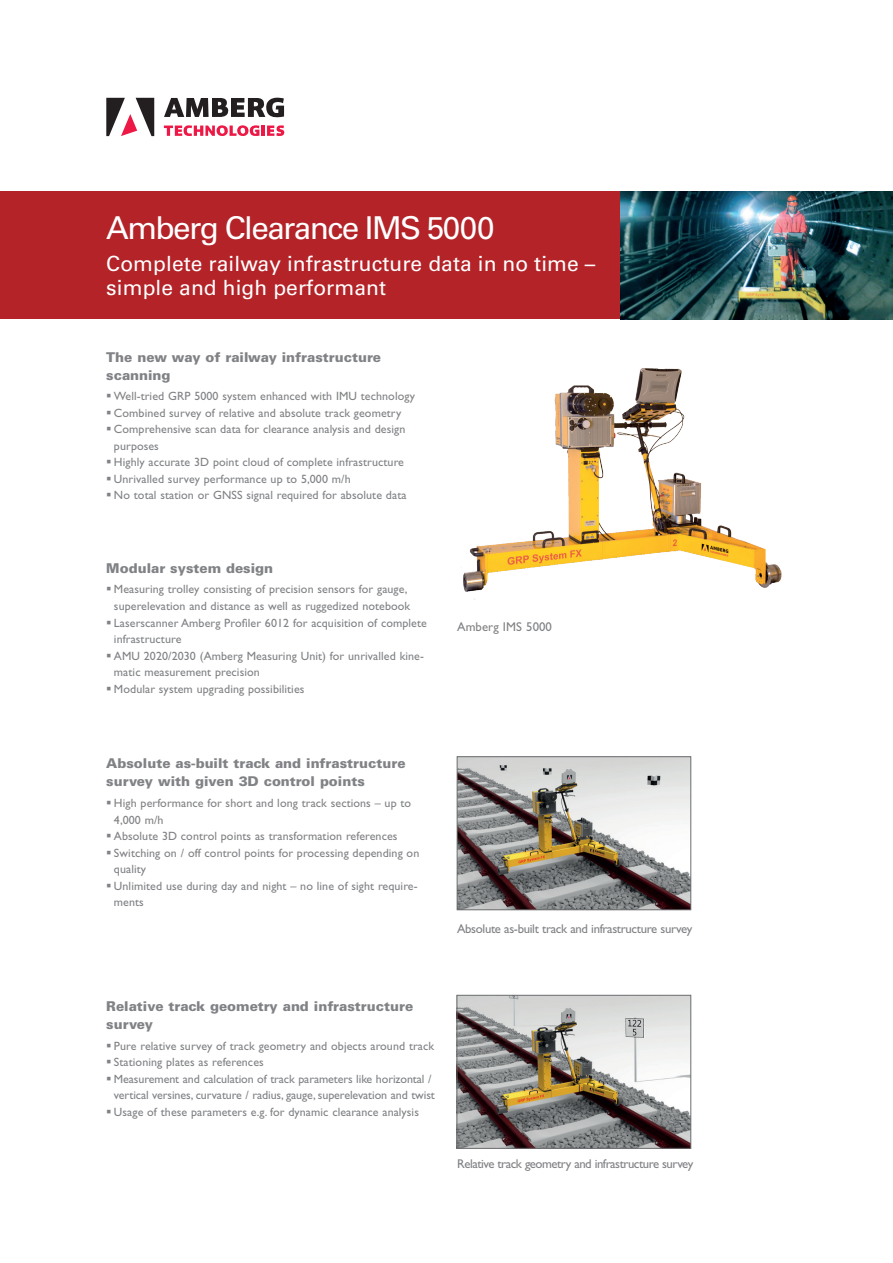
<style>
.page{position:relative;width:893px;height:1263px;background:#fff}
.page>*{position:absolute;margin:0;border:0;box-sizing:border-box;transform-origin:0 0}
.t1{font:31.5px "Univers";letter-spacing:-.05em;color:#fff}
.t2{font:21px/24px "Univers";letter-spacing:.005em;color:#fff}
.t3{font:900 13.5px/18px "Univers";color:#808285}
.t4{font:12.75px "Gill Sans";letter-spacing:-.025em;color:#808285}
.t5{font:12.75px "Gill Sans";letter-spacing:.005em;color:#808285}
.t6{font:12px/16.5px "Gill Sans";letter-spacing:.005em;color:#808285}
</style>
<div class="page">
<div style="left:0;top:191px;width:893px;height:128px;background:#b32328"></div>
<svg style="left:164px;top:98px;width:120px;height:20px"></svg>
<svg style="left:106px;top:98px;width:48px;height:38px"></svg>
<svg style="left:164px;top:125px;width:120px;height:11px"></svg>
<img style="left:621px;top:191px;width:272px;height:128px">
<img style="left:459px;top:997px;width:230px;height:149px">
<div style="left:457px;top:995px;width:234px;height:153px;border:1px solid #6c6d70"></div>
<img style="left:459px;top:758px;width:230px;height:150px">
<div style="left:457px;top:756px;width:234px;height:154px;border:1px solid #6c6d70"></div>
<img style="left:461px;top:368px;width:321px;height:232px">
<h1 class="t1" style="left:106px;top:209px;width:390px">Amberg Clearance IMS 5000</h1>
<h2 class="t2" style="left:106px;top:252px;width:491px">Complete railway infrastructure data in no time – simple and high performant</h2>
<p class="t3" style="left:106px;top:348px;width:276px">The new way of railway infrastructure scanning</p>
<p class="t6" style="left:114px;top:388px;width:303px">Well-tried GRP 5000 system enhanced with IMU technology Combined survey of relative and absolute track geometry Comprehensive scan data for clearance analysis and design purposes<br>Highly accurate 3D point cloud of complete infrastructure Unrivalled survey performance up to 5,000 m/h<br>No total station or GNSS signal required for absolute data</p>
<p class="t3" style="left:106px;top:559px;width:168px">Modular system design</p>
<p class="t6" style="left:114px;top:581px;width:314px">Measuring trolley consisting of precision sensors for gauge, superelevation and distance as well as ruggedized notebook Laserscanner Amberg Profiler 6012 for acquisition of complete infrastructure<br>AMU 2020/2030 (Amberg Measuring Unit) for unrivalled kine&shy;matic measurement precision<br>Modular system upgrading possibilities</p>
<p class="t3" style="left:106px;top:754px;width:301px">Absolute as-built track and infrastructure survey with given 3D control points</p>
<p class="t6" style="left:114px;top:795px;width:307px">High performance for short and long track sections – up to 4,000 m/h<br>Absolute 3D control points as transformation references Switching on / off control points for processing depending on quality<br>Unlimited use during day and night – no line of sight require&shy;ments</p>
<p class="t5" style="left:457px;top:619px;width:96px">Amberg IMS 5000</p>
<p class="t4" style="left:457px;top:921px;width:237px">Absolute as-built track and infrastructure survey</p>
<p class="t3" style="left:106px;top:997px;width:308px">Relative track geometry and infrastructure survey</p>
<p class="t6" style="left:114px;top:1037px;width:322px">Pure relative survey of track geometry and objects around track Stationing plates as references<br>Measurement and calculation of track parameters like horizontal / vertical versines, curvature / radius, gauge, superelevation and twist Usage of these parameters e.g. for dynamic clearance analysis</p>
<p class="t4" style="left:457px;top:1157px;width:237px">Relative track geometry and infrastructure survey</p>
</div>
